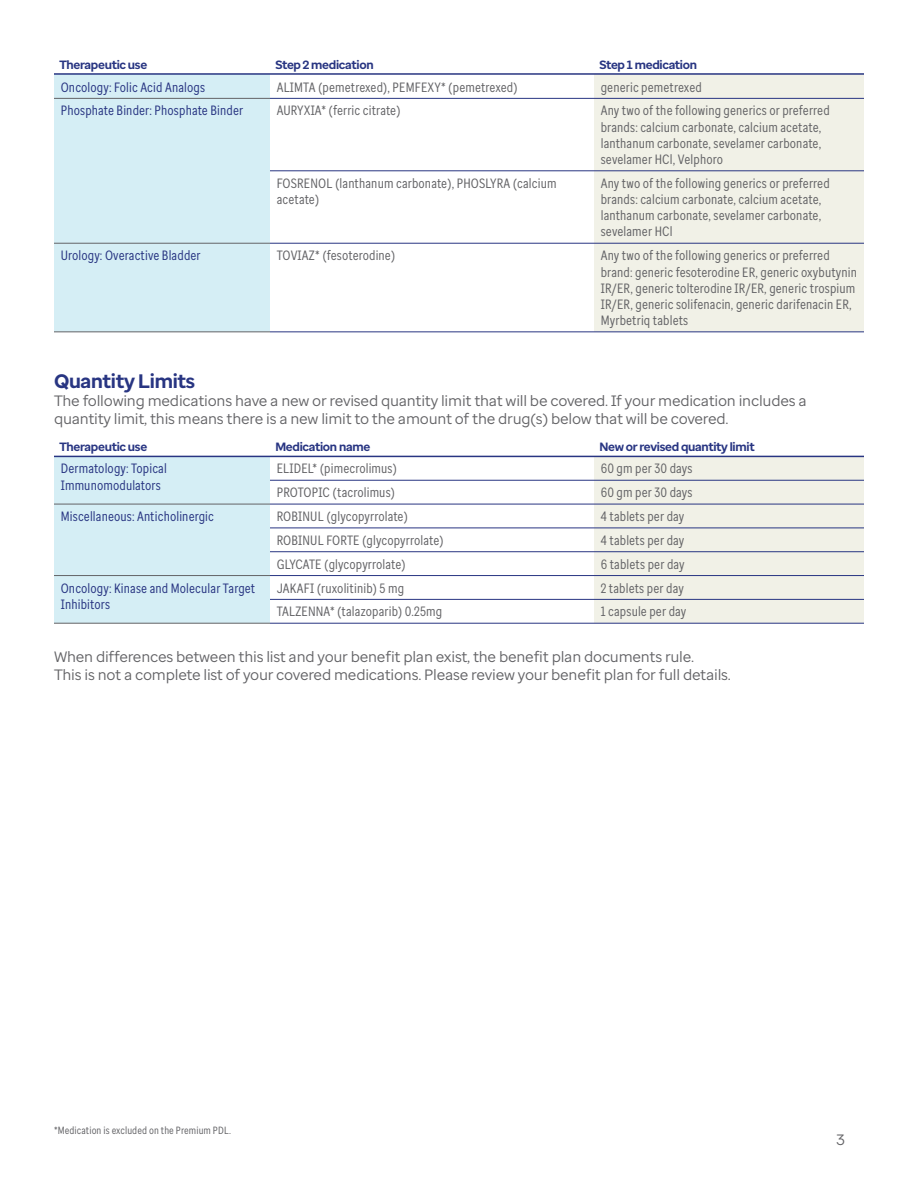
<style>
.page{position:relative;width:918px;height:1188px;background:#fff}
.page>*{position:absolute;margin:0;border:0;box-sizing:border-box;transform-origin:0 0}
.Subhead{font:700 19.5px "Optum Sans";letter-spacing:-.015em;color:#283582}
.Body_copy{font:15px/18px "Optum Sans";letter-spacing:-.015em;color:#636366}
.drug_name-condensed{font:13.5px/16.2px "Optum Sans Cond";letter-spacing:.01em;color:#636366}
.category-condensed{font:13.5px/16.2px "Optum Sans Cond";letter-spacing:.01em;color:#283582}
.column_head{font:700 12px "Optum Sans";letter-spacing:-.025em;color:#283582}
.Small_copy{font:10.5px "Optum Sans Cond";letter-spacing:.01em;color:#636366}
</style>
<div class="page">
<div style="left:54px;top:75px;width:216px;height:257px;background:#d5eef5"></div>
<div style="left:594px;top:75px;width:270px;height:257px;background:#f1f1e7"></div>
<hr style="left:54px;top:98px;width:216px;height:1px;background:#636366">
<hr style="left:270px;top:98px;width:324px;height:1px;background:#283582">
<hr style="left:594px;top:98px;width:270px;height:1px;background:#283582">
<hr style="left:270px;top:171px;width:324px;height:1px;background:#283582">
<hr style="left:594px;top:171px;width:270px;height:1px;background:#283582">
<hr style="left:270px;top:243px;width:324px;height:1px;background:#283582">
<hr style="left:594px;top:243px;width:270px;height:1px;background:#283582">
<hr style="left:54px;top:332px;width:216px;height:1px;background:#636366">
<hr style="left:54px;top:73px;width:216px;height:2px;background:#283582">
<hr style="left:270px;top:73px;width:324px;height:2px;background:#283582">
<hr style="left:594px;top:73px;width:270px;height:2px;background:#283582">
<hr style="left:270px;top:332px;width:324px;height:1px;background:#283582">
<hr style="left:54px;top:243px;width:216px;height:1px;background:#636366">
<hr style="left:594px;top:332px;width:270px;height:1px;background:#283582">
<div style="left:54px;top:457px;width:216px;height:166px;background:#d5eef5"></div>
<div style="left:594px;top:457px;width:270px;height:166px;background:#f1f1e7"></div>
<hr style="left:270px;top:480px;width:324px;height:1px;background:#283582">
<hr style="left:594px;top:480px;width:270px;height:1px;background:#283582">
<hr style="left:270px;top:504px;width:324px;height:1px;background:#283582">
<hr style="left:270px;top:528px;width:324px;height:1px;background:#283582">
<hr style="left:270px;top:551px;width:324px;height:1px;background:#283582">
<hr style="left:270px;top:575px;width:324px;height:1px;background:#283582">
<hr style="left:270px;top:599px;width:324px;height:1px;background:#283582">
<hr style="left:594px;top:504px;width:270px;height:1px;background:#283582">
<hr style="left:594px;top:551px;width:270px;height:1px;background:#283582">
<hr style="left:594px;top:575px;width:270px;height:1px;background:#283582">
<hr style="left:594px;top:599px;width:270px;height:1px;background:#283582">
<hr style="left:54px;top:456px;width:216px;height:1px;background:#283582">
<hr style="left:270px;top:456px;width:324px;height:1px;background:#283582">
<hr style="left:594px;top:456px;width:270px;height:1px;background:#283582">
<hr style="left:270px;top:623px;width:324px;height:1px;background:#283582">
<hr style="left:54px;top:504px;width:216px;height:1px;background:#636366">
<hr style="left:54px;top:575px;width:216px;height:1px;background:#636366">
<hr style="left:54px;top:623px;width:216px;height:1px;background:#636366">
<hr style="left:594px;top:528px;width:270px;height:1px;background:#283582">
<hr style="left:594px;top:623px;width:270px;height:1px;background:#283582">
<p class="column_head" style="left:59px;top:57px;width:89px">Therapeutic use</p>
<p class="column_head" style="left:275px;top:57px;width:100px">Step 2 medication</p>
<p class="column_head" style="left:599px;top:57px;width:99px">Step 1 medication</p>
<p class="category-condensed" style="left:61px;top:79px;width:146px">Oncology: Folic Acid Analogs</p>
<p class="drug_name-condensed" style="left:277px;top:79px;width:243px">ALIMTA (pemetrexed), PEMFEXY* (pemetrexed)</p>
<p class="drug_name-condensed" style="left:601px;top:79px;width:103px">generic pemetrexed</p>
<p class="category-condensed" style="left:61px;top:103px;width:184px">Phosphate Binder: Phosphate Binder</p>
<p class="drug_name-condensed" style="left:277px;top:103px;width:125px">AURYXIA* (ferric citrate)</p>
<p class="drug_name-condensed" style="left:601px;top:103px;width:231px">Any two of the following generics or preferred brands: calcium carbonate, calcium acetate, lanthanum carbonate, sevelamer carbonate, sevelamer HCl, Velphoro</p>
<p class="drug_name-condensed" style="left:277px;top:175px;width:281px">FOSRENOL (lanthanum carbonate), PHOSLYRA (calcium acetate)</p>
<p class="drug_name-condensed" style="left:601px;top:175px;width:231px">Any two of the following generics or preferred brands: calcium carbonate, calcium acetate, lanthanum carbonate, sevelamer carbonate, sevelamer HCl</p>
<p class="category-condensed" style="left:61px;top:247px;width:141px">Urology: Overactive Bladder</p>
<p class="drug_name-condensed" style="left:277px;top:247px;width:120px">TOVIAZ* (fesoterodine)</p>
<p class="drug_name-condensed" style="left:601px;top:247px;width:258px">Any two of the following generics or preferred brand: generic fesoterodine ER, generic oxybutynin IR/ER, generic tolterodine IR/ER, generic trospium IR/ER, generic solifenacin, generic darifenacin ER, Myrbetriq tablets</p>
<p class="Subhead" style="left:54px;top:368px;width:143px">Quantity Limits</p>
<p class="Body_copy" style="left:54px;top:391px;width:754px">The following medications have a new or revised quantity limit that will be covered. If your medication includes a quantity limit, this means there is a new limit to the amount of the drug(s) below that will be covered.</p>
<p class="column_head" style="left:59px;top:439px;width:89px">Therapeutic use</p>
<p class="column_head" style="left:275px;top:439px;width:96px">Medication name</p>
<p class="column_head" style="left:599px;top:439px;width:157px">New or revised quantity limit</p>
<p class="category-condensed" style="left:61px;top:461px;width:108px">Dermatology: Topical<br>Immunomodulators</p>
<p class="drug_name-condensed" style="left:277px;top:461px;width:122px">ELIDEL* (pimecrolimus)</p>
<p class="drug_name-condensed" style="left:601px;top:461px;width:93px">60 gm per 30 days</p>
<p class="drug_name-condensed" style="left:277px;top:484px;width:120px">PROTOPIC (tacrolimus)</p>
<p class="drug_name-condensed" style="left:601px;top:484px;width:93px">60 gm per 30 days</p>
<p class="category-condensed" style="left:61px;top:508px;width:155px">Miscellaneous: Anticholinergic</p>
<p class="drug_name-condensed" style="left:277px;top:508px;width:133px">ROBINUL (glycopyrrolate)</p>
<p class="drug_name-condensed" style="left:601px;top:508px;width:85px">4 tablets per day</p>
<p class="drug_name-condensed" style="left:277px;top:532px;width:168px">ROBINUL FORTE (glycopyrrolate)</p>
<p class="drug_name-condensed" style="left:601px;top:532px;width:85px">4 tablets per day</p>
<p class="drug_name-condensed" style="left:277px;top:556px;width:131px">GLYCATE (glycopyrrolate)</p>
<p class="drug_name-condensed" style="left:601px;top:556px;width:85px">6 tablets per day</p>
<p class="category-condensed" style="left:61px;top:580px;width:196px">Oncology: Kinase and Molecular Target<br>Inhibitors</p>
<p class="drug_name-condensed" style="left:277px;top:580px;width:129px">JAKAFI (ruxolitinib) 5 mg</p>
<p class="drug_name-condensed" style="left:601px;top:580px;width:85px">2 tablets per day</p>
<p class="drug_name-condensed" style="left:277px;top:604px;width:167px">TALZENNA* (talazoparib) 0.25mg</p>
<p class="drug_name-condensed" style="left:601px;top:604px;width:87px">1 capsule per day</p>
<p class="Body_copy" style="left:54px;top:648px;width:678px">When differences between this list and your benefit plan exist, the benefit plan documents rule.<br>This is not a complete list of your covered medications. Please review your benefit plan for full details.</p>
<p class="Small_copy" style="left:54px;top:1124px;width:179px">*Medication is excluded on the Premium PDL.</p>
<p class="Body_copy" style="left:837px;top:1131px;width:10px">3</p>
</div>
